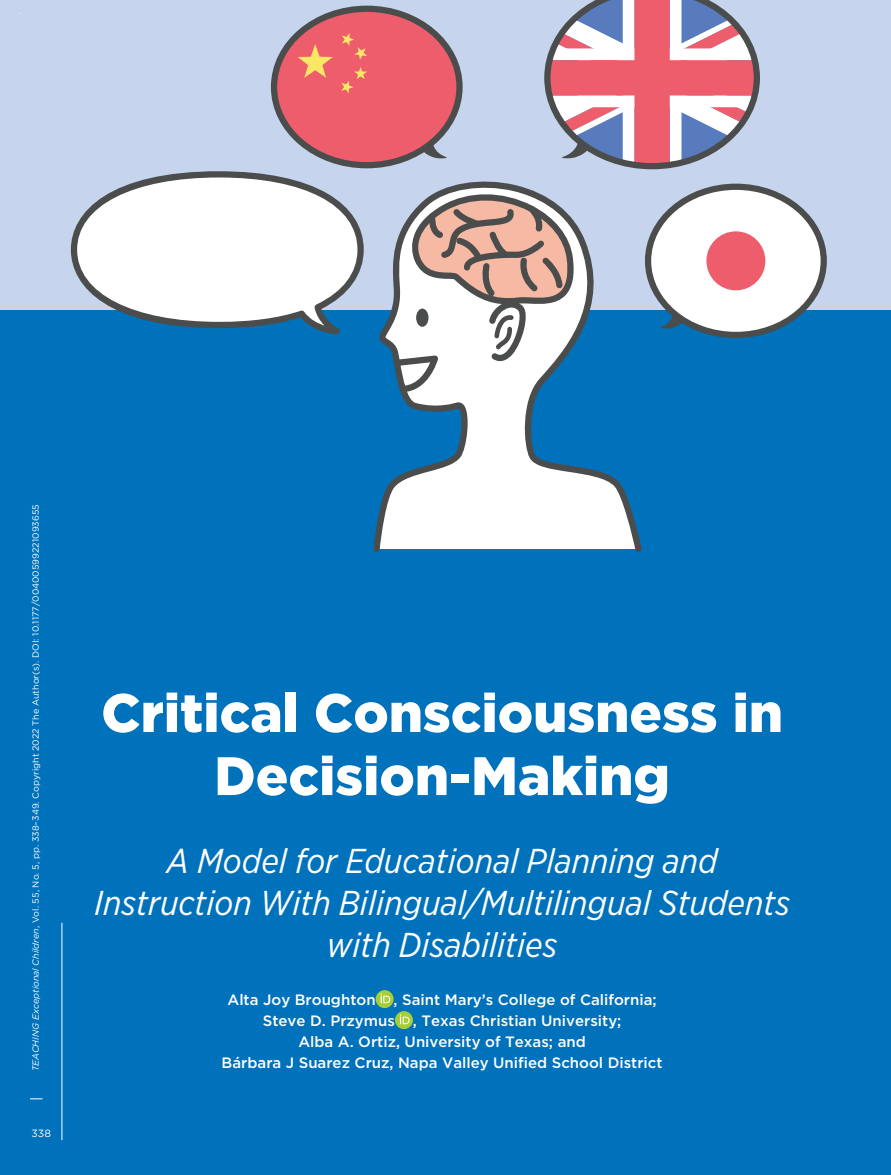
<style>
.page{position:relative;width:891px;height:1175px;background:#fff}
.page>*{position:absolute;margin:0;border:0;box-sizing:border-box;transform-origin:0 0}
.t1{font:900 54px/63px "Gotham";color:#fff;text-align:center}
.t2{font:italic 34.5px/42px "Gotham Narrow";color:#fff;text-align:center}
.t3{font:500 15px/21px "Gotham";color:#fff;text-align:center}
.t4{font:10.5px "Gotham";color:#fff}
.t5{font:9px "Gotham";color:#fff}
.s1{font-style:italic}
</style>
<div class="page">
<div style="left:0;top:0;width:891px;height:900px;background:#c6d5ed"></div>
<div style="left:0;top:311px;width:891px;height:863px;background:#0072bc"></div>
<svg style="left:30px;top:1098px;width:13px;height:1px"></svg>
<hr style="left:62px;top:922px;width:1px;height:218px;background:#fff">
<svg style="left:645px;top:184px;width:182px;height:154px"></svg>
<div style="left:706px;top:231px;width:59px;height:59px;background:#ed5d6c;border-radius:50%"></div>
<svg style="left:271px;top:6px;width:192px;height:162px"></svg>
<svg style="left:544px;top:0;width:216px;height:169px"></svg>
<svg style="left:373px;top:224px;width:269px;height:328px"></svg>
<svg style="left:394px;top:181px;width:182px;height:211px"></svg>
<svg style="left:71px;top:171px;width:293px;height:163px;fill:#fff"></svg>
<svg style="left:376px;top:990px;width:18px;height:18px"></svg>
<svg style="left:380px;top:993px;width:10px;height:10px"></svg>
<div style="left:395px;top:1011px;width:18px;height:18px;background:#a6ce39;border-radius:50%"></div>
<svg style="left:400px;top:1014px;width:10px;height:10px"></svg>
<p class="t5" style="left:30px;top:1071px;width:568px;rotate:-90deg"><span class="s1">TEACHING Exceptional Children</span>, Vol. 55, No. 5, pp. 338–349. Copyright 2022 The Author(s). DOI: 10.1177/00400599221093655</p>
<p class="t4" style="left:32px;top:1126px;width:21px">338</p>
<h1 class="t1" style="left:101px;top:681px;width:683px">Critical Consciousness in<br>Decision-Making</h1>
<h2 class="t2" style="left:94px;top:839px;width:697px">A Model for Educational Planning and<br>Instruction With Bilingual/Multilingual Students with Disabilities</h2>
<p class="t3" style="left:222px;top:989px;width:442px">Alta Joy Broughton , Saint Mary’s College of California; Steve D. Przymus , Texas Christian University;<br>Alba A. Ortiz, University of Texas; and<br>Bárbara J Suarez Cruz, Napa Valley Unified School District</p>
</div>
